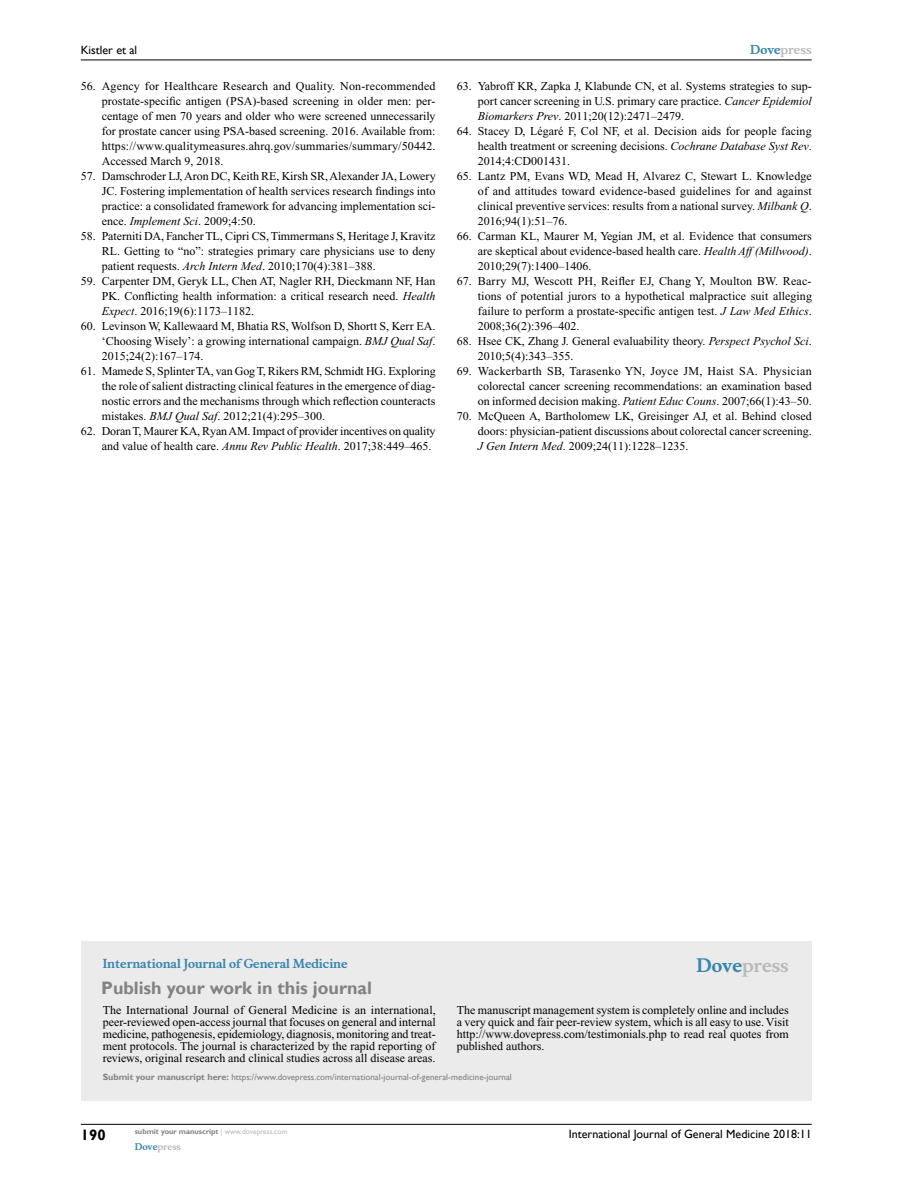
<style>
.page{position:relative;width:918px;height:1188px;background:#fff}
.page>*{position:absolute;margin:0;border:0;box-sizing:border-box;transform-origin:0 0}
.t1{font:700 18px "Gill Sans";color:#808285}
.t2{font:700 18px "Musee";color:#b8babc}
.t3{font:700 15px "Gill Sans";color:#000}
.t4{font:12px/15px "Times New Roman";color:#000;text-align:justify}
.t5{font:12px "Gill Sans";color:#000}
.t6{font:700 12px "Musee";color:#3785ad}
.t7{font:700 12px "Musee";color:#b8babc}
.t8{font:9px "Gill Sans";color:#808285}
.t9{font:700 9px "Musee";color:#b8babc}
.t10{font:700 7.5px "Gill Sans";color:#808285}
.s1{font-style:italic}
.s2{color:#3785ad}
.s3{font-weight:700}
.s4{font-weight:400;color:#b8babc}
</style>
<div class="page">
<div style="left:81px;top:941px;width:731px;height:159px;background:#ebebec"></div>
<hr style="left:81px;top:1124px;width:731px;height:1px;background:#000">
<hr style="left:81px;top:60px;width:731px;height:1px;background:#000">
<p class="t5" style="left:81px;top:43px;width:58px">Kistler et al</p>
<p class="t4" style="left:102px;top:79px;width:335px;text-indent:-21px">56. Agency for Healthcare Research and Quality. Non-recommended prostate-specific antigen (PSA)-based screening in older men: per&shy;centage of men 70 years and older who were screened unnecessarily for prostate cancer using PSA-based screening. 2016. Available from: https://www.qualitymeasures.ahrq.gov/summaries/summary/50442.<br>Accessed March 9, 2018.</p>
<p class="t4" style="left:102px;top:169px;width:336px;text-indent:-21px">57. Damschroder LJ, Aron DC, Keith RE, Kirsh SR, Alexander JA, Lowery JC. Fostering implementation of health services research findings into practice: a consolidated framework for advancing implementation sci&shy;ence. <span class="s1">Implement Sci</span>. 2009;4:50.</p>
<p class="t4" style="left:102px;top:229px;width:335px;text-indent:-21px">58. Paterniti DA, Fancher TL, Cipri CS, Timmermans S, Heritage J, Kravitz RL. Getting to “no”: strategies primary care physicians use to deny patient requests. <span class="s1">Arch Intern Med</span>. 2010;170(4):381–388.</p>
<p class="t4" style="left:102px;top:274px;width:335px;text-indent:-21px">59. Carpenter DM, Geryk LL, Chen AT, Nagler RH, Dieckmann NF, Han PK. Conflicting health information: a critical research need. <span class="s1">Health Expect</span>. 2016;19(6):1173–1182.</p>
<p class="t4" style="left:102px;top:319px;width:335px;text-indent:-21px">60. Levinson W, Kallewaard M, Bhatia RS, Wolfson D, Shortt S, Kerr EA. ‘Choosing Wisely’: a growing international campaign. <span class="s1">BMJ Qual Saf</span>.<br>2015;24(2):167–174.</p>
<p class="t4" style="left:102px;top:364px;width:335px;text-indent:-21px">61. Mamede S, Splinter TA, van Gog T, Rikers RM, Schmidt HG. Exploring the role of salient distracting clinical features in the emergence of diag&shy;nostic errors and the mechanisms through which reflection counteracts mistakes. <span class="s1">BMJ Qual Saf</span>. 2012;21(4):295–300.</p>
<p class="t4" style="left:102px;top:424px;width:335px;text-indent:-21px">62. Doran T, Maurer KA, Ryan AM. Impact of provider incentives on quality and value of health care. <span class="s1">Annu Rev Public Health</span>. 2017;38:449–465.</p>
<p class="t7" style="left:750px;top:43px;width:63px"><span class="s2">Dove</span>press</p>
<p class="t4" style="left:478px;top:79px;width:335px;text-indent:-21px">63. Yabroff KR, Zapka J, Klabunde CN, et al. Systems strategies to sup&shy;port cancer screening in U.S. primary care practice. <span class="s1">Cancer Epidemiol Biomarkers Prev</span>. 2011;20(12):2471–2479.</p>
<p class="t4" style="left:478px;top:124px;width:335px;text-indent:-21px">64. Stacey D, Légaré F, Col NF, et al. Decision aids for people facing health treatment or screening decisions. <span class="s1">Cochrane Database Syst Rev</span>.<br>2014;4:CD001431.</p>
<p class="t4" style="left:478px;top:169px;width:335px;text-indent:-21px">65. Lantz PM, Evans WD, Mead H, Alvarez C, Stewart L. Knowledge of and attitudes toward evidence-based guidelines for and against clinical preventive services: results from a national survey. <span class="s1">Milbank Q</span>.<br>2016;94(1):51–76.</p>
<p class="t4" style="left:478px;top:229px;width:335px;text-indent:-21px">66. Carman KL, Maurer M, Yegian JM, et al. Evidence that consumers are skeptical about evidence-based health care. <span class="s1">Health Aff (Millwood)</span>.<br>2010;29(7):1400–1406.</p>
<p class="t4" style="left:478px;top:274px;width:336px;text-indent:-21px">67. Barry MJ, Wescott PH, Reifler EJ, Chang Y, Moulton BW. Reac&shy;tions of potential jurors to a hypothetical malpractice suit alleging failure to perform a prostate-specific antigen test. <span class="s1">J Law Med Ethics</span>.<br>2008;36(2):396–402.</p>
<p class="t4" style="left:478px;top:334px;width:335px;text-indent:-21px">68. Hsee CK, Zhang J. General evaluability theory. <span class="s1">Perspect Psychol Sci</span>.<br>2010;5(4):343–355.</p>
<p class="t4" style="left:478px;top:364px;width:335px;text-indent:-21px">69. Wackerbarth SB, Tarasenko YN, Joyce JM, Haist SA. Physician colorectal cancer screening recommendations: an examination based on informed decision making. <span class="s1">Patient Educ Couns</span>. 2007;66(1):43–50.</p>
<p class="t4" style="left:478px;top:409px;width:335px;text-indent:-21px">70. McQueen A, Bartholomew LK, Greisinger AJ, et al. Behind closed doors: physician-patient discussions about colorectal cancer screening.<br><span class="s1">J Gen Intern Med</span>. 2009;24(11):1228–1235.</p>
<p class="t6" style="left:103px;top:956px;width:246px">International Journal of General Medicine</p>
<h1 class="t1" style="left:101px;top:977px;width:272px">Publish your work in this journal</h1>
<h1 class="t2" style="left:697px;top:955px;width:94px"><span class="s2">Dove</span>press</h1>
<p class="t4" style="left:103px;top:1004px;width:335px;line-height:12px">The International Journal of General Medicine is an international, peer-reviewed open-access journal that focuses on general and internal medicine, pathogenesis, epidemiology, diagnosis, monitoring and treat&shy;ment protocols. The journal is characterized by the rapid reporting of reviews, original research and clinical studies across all disease areas.</p>
<p class="t4" style="left:457px;top:1004px;width:334px;line-height:12px">The manuscript management system is completely online and includes a very quick and fair peer-review system, which is all easy to use. Visit http://www.dovepress.com/testimonials.php to read real quotes from published authors.</p>
<p class="t8" style="left:103px;top:1072px;width:411px"><span class="s3">Submit your manuscript here:</span> https://www.dovepress.com/international-journal-of-general-medicine-journal</p>
<p class="t3" style="left:81px;top:1126px;width:26px">190</p>
<p class="t10" style="left:135px;top:1127px;width:154px">submit your manuscript <span class="s4">| www.dovepress.com</span></p>
<p class="t9" style="left:135px;top:1141px;width:48px"><span class="s2">Dove</span>press</p>
<p class="t5" style="left:569px;top:1127px;width:244px">International Journal of General Medicine 2018:11</p>
</div>
